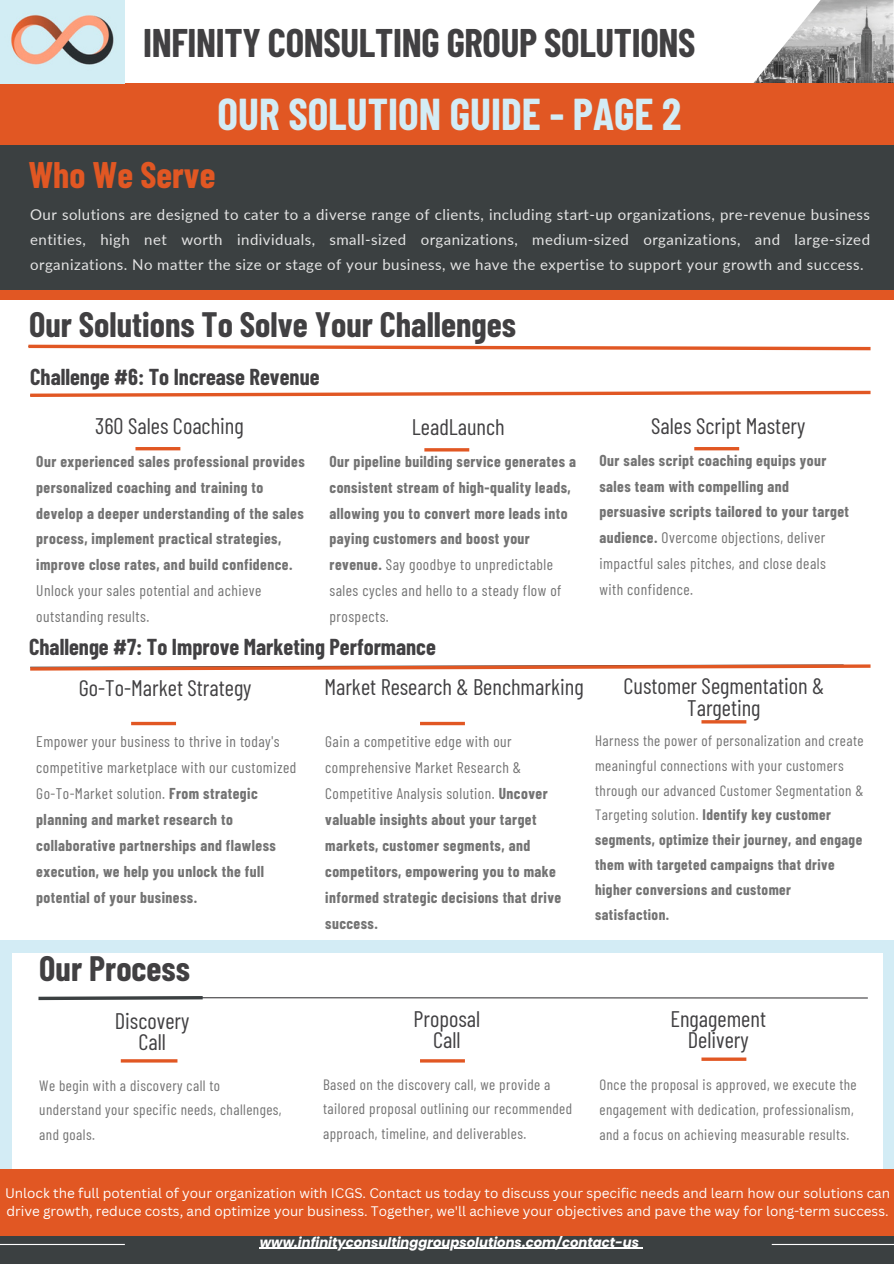
<style>
.page{position:relative;width:894px;height:1264px;background:#fff}
.page>*{position:absolute;margin:0;border:0;box-sizing:border-box;transform-origin:0 0}
.t1{font:700 43.5px "Barlow Condensed";color:#d3ecf5}
.t2{font:700 39px "Barlow Condensed";letter-spacing:-.01em;color:#414042}
.t3{font:700 36.15px "Barlow Condensed";color:#e15723}
.t4{font:700 34.5px "Barlow Condensed";color:#414042}
.t5{font:22.5px/21.3px "Barlow Condensed";color:#414042;text-align:center}
.t6{font:700 22.5px "Barlow Condensed";color:#414042}
.t7{font:700 15.45px/25.8px "Barlow Condensed";letter-spacing:.03em;color:#737373}
.t8{font:15.45px/25.8px "Barlow Condensed";letter-spacing:.03em;color:#737373}
.t9{font:15px/24.8px "Barlow Condensed";letter-spacing:.03em;color:#737373}
.t10{font:15px/24.8px "Lato";letter-spacing:.03em;color:#e4e4e4;text-align:justify}
.t11{font:13.5px/18px "Canva Sans";color:#fff}
.t12{font:italic 700 13.2px "Poppins";color:#fff}
.s1{font-weight:400}
.s2{font-weight:700}
</style>
<div class="page">
<img style="left:753px;top:0;width:140px;height:83px">
<div style="left:0;top:128px;width:893px;height:166px;background:#3b4041"></div>
<div style="left:0;top:290px;width:893px;height:10px;background:#e15723"></div>
<svg style="left:28px;top:344px;width:843px;height:7px"></svg>
<div style="left:0;top:83px;width:893px;height:62px;background:#e15723"></div>
<div style="left:0;top:1230px;width:893px;height:33px;background:#3b4041"></div>
<hr style="left:260px;top:1247px;width:379px;height:1px;background:#fff">
<hr style="left:0;top:1243px;width:125px;height:1px;background:#fff">
<hr style="left:771px;top:1243px;width:122px;height:1px;background:#fff">
<img style="left:0;top:0;width:125px;height:83px">
<svg style="left:30px;top:390px;width:841px;height:7px"></svg>
<hr style="left:135px;top:447px;width:45px;height:3px;background:#e15723">
<hr style="left:424px;top:448px;width:45px;height:3px;background:#e15723">
<hr style="left:694px;top:447px;width:45px;height:3px;background:#e15723">
<svg style="left:30px;top:664px;width:841px;height:7px"></svg>
<svg style="left:131px;top:721px;width:45px;height:4px"></svg>
<svg style="left:420px;top:721px;width:45px;height:4px"></svg>
<hr style="left:701px;top:720px;width:45px;height:3px;background:#e15723">
<div style="left:0;top:1168px;width:893px;height:67px;background:#e15723"></div>
<hr style="left:139px;top:997px;width:728px;height:1px;background:#414042">
<svg style="left:38px;top:996px;width:168px;height:5px"></svg>
<hr style="left:121px;top:1059px;width:56px;height:3px;background:#e15723">
<div style="left:1px;top:940px;width:892px;height:13px;background:#d3ecf5"></div>
<hr style="left:420px;top:1059px;width:45px;height:3px;background:#e15723">
<hr style="left:701px;top:1057px;width:45px;height:3px;background:#e15723">
<div style="left:0;top:940px;width:11px;height:228px;background:#d3ecf5"></div>
<div style="left:883px;top:940px;width:10px;height:228px;background:#d3ecf5"></div>
<h2 class="t2" style="left:143px;top:18px;width:554px">INFINITY CONSULTING GROUP SOLUTIONS</h2>
<h1 class="t1" style="left:217px;top:86px;width:465px">OUR SOLUTION GUIDE - PAGE 2</h1>
<h3 class="t3" style="left:28px;top:152px;width:188px">Who We Serve</h3>
<p class="t10" style="left:30px;top:202px;width:841px">Our solutions are designed to cater to a diverse range of clients, including start-up organizations, pre-revenue business entities, high net worth individuals, small-sized organizations, medium-sized organizations, and large-sized organizations. No matter the size or stage of your business, we have the expertise to support your growth and success.</p>
<h3 class="t4" style="left:29px;top:302px;width:488px">Our Solutions To Solve Your Challenges</h3>
<h3 class="t6" style="left:30px;top:362px;width:291px">Challenge #6: To Increase Revenue</h3>
<h3 class="t5" style="left:95px;top:414px;width:150px">360 Sales Coaching</h3>
<p class="t7" style="left:36px;top:447px;width:270px">Our experienced sales professional provides personalized coaching and training to develop a deeper understanding of the sales process, implement practical strategies, improve close rates, and build confidence.</p>
<p class="t8" style="left:36px;top:577px;width:226px">Unlock your sales potential and achieve outstanding results.</p>
<h3 class="t5" style="left:412px;top:416px;width:94px">LeadLaunch</h3>
<p class="t7" style="left:329px;top:447px;width:248px">Our pipeline building service generates a consistent stream of high-quality leads, allowing you to convert more leads into paying customers and boost your revenue. <span class="s1">Say goodbye to unpredictable sales cycles and hello to a steady flow of prospects.</span></p>
<h3 class="t6" style="left:29px;top:632px;width:408px">Challenge #7: To Improve Marketing Performance</h3>
<h3 class="t5" style="left:79px;top:676px;width:174px">Go-To-Market Strategy</h3>
<p class="t7" style="left:36px;top:728px;width:261px"><span class="s1">Empower your business to thrive in today's competitive marketplace with our customized Go-To-Market solution.</span> From strategic planning and market research to collaborative partnerships and flawless execution, we help you unlock the full potential of your business.</p>
<h3 class="t5" style="left:324px;top:675px;width:261px">Market Research &amp; Benchmarking</h3>
<p class="t7" style="left:325px;top:728px;width:237px"><span class="s1">Gain a competitive edge with our comprehensive Market Research &amp;<br>Competitive Analysis solution.</span> Uncover valuable insights about your target markets, customer segments, and competitors, empowering you to make informed strategic decisions that drive success.</p>
<h3 class="t4" style="left:39px;top:946px;width:152px">Our Process</h3>
<h3 class="t5" style="left:115px;top:1009px;width:76px">Discovery<br>Call</h3>
<p class="t9" style="left:39px;top:1072px;width:244px">We begin with a discovery call to understand your specific needs, challenges, and goals.</p>
<h3 class="t5" style="left:413px;top:1007px;width:68px">Proposal<br>Call</h3>
<p class="t9" style="left:323px;top:1071px;width:250px">Based on the discovery call, we provide a tailored proposal outlining our recommended approach, timeline, and deliverables.</p>
<h3 class="t5" style="left:651px;top:414px;width:156px">Sales Script Mastery</h3>
<p class="t7" style="left:599px;top:446px;width:251px">Our sales script coaching equips your sales team with compelling and persuasive scripts tailored to your target audience. <span class="s1">Overcome objections, deliver impactful sales pitches, and close deals with confidence.</span></p>
<h3 class="t5" style="left:623px;top:674px;width:202px">Customer Segmentation &amp;<br>Targeting</h3>
<p class="t9" style="left:595px;top:727px;width:270px">Harness the power of personalization and create meaningful connections with your customers through our advanced Customer Segmentation &amp; Targeting solution. <span class="s2">Identify key customer segments, optimize their journey, and engage them with targeted campaigns that drive higher conversions and customer satisfaction.</span></p>
<h3 class="t5" style="left:670px;top:1007px;width:97px">Engagement<br>Delivery</h3>
<p class="t9" style="left:599px;top:1071px;width:259px">Once the proposal is approved, we execute the engagement with dedication, professionalism, and a focus on achieving measurable results.</p>
<p class="t11" style="left:5px;top:1183px;width:886px">Unlock the full potential of your organization with ICGS. Contact us today to discuss your specific needs and learn how our solutions can drive growth, reduce costs, and optimize your business. Together, we'll achieve your objectives and pave the way for long-term success.</p>
<p class="t12" style="left:260px;top:1232px;width:380px">www.infinityconsultinggroupsolutions.com/contact-us</p>
</div>
